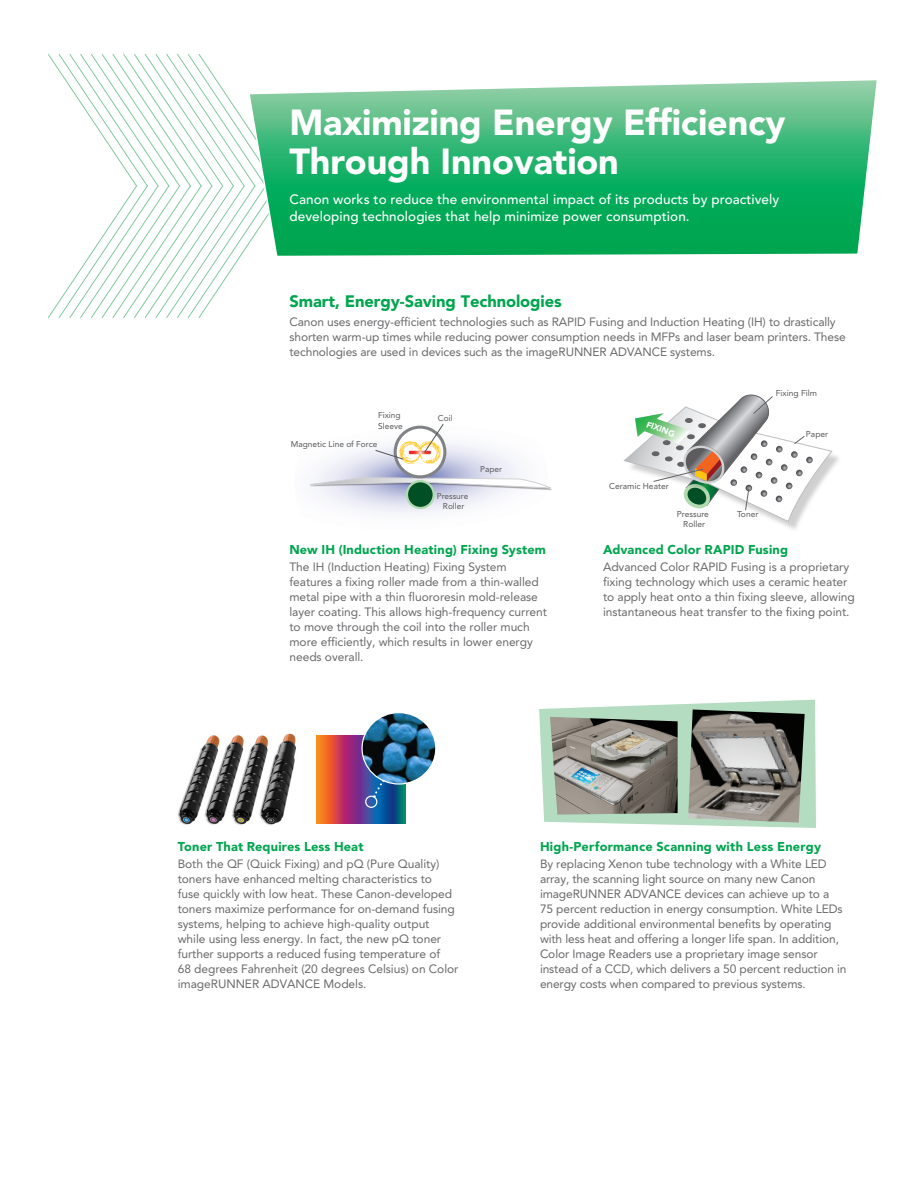
<style>
.page{position:relative;width:918px;height:1188px;background:#fff}
.page>*{position:absolute;margin:0;border:0;box-sizing:border-box;transform-origin:0 0}
.Inside_page_headline{font:900 36px/39px "Avenir";letter-spacing:-.005em;color:#fff}
.Text_headline{font:900 16.5px "Avenir";letter-spacing:-.005em;color:#00a54f}
.Text_normal_reversed{font:500 13.5px/16.5px "Avenir";letter-spacing:.005em;color:#fff}
.Text_subhead{font:900 12.75px "Avenir";letter-spacing:.015em;color:#00a54f}
.Text_normal{font:12px/15px "Avenir";letter-spacing:-.005em;color:#69696c}
.t1{font:8.55px "Avenir";color:#57585a}
.t2{font:900 8.55px "Avenir";color:#fff}
.t3{font:8.4px/10.1px "Avenir";color:#57585a}
</style>
<div class="page">
<svg style="left:539px;top:699px;width:277px;height:129px"></svg>
<svg style="left:48px;top:54px;width:199px;height:264px"></svg>
<svg style="left:247px;top:80px;width:630px;height:176px;background:#3dba7a"></svg>
<img style="left:778px;top:455px;width:61px;height:74px">
<svg style="left:623px;top:394px;width:210px;height:128px"></svg>
<svg style="left:317px;top:735px;width:89px;height:89px;background:#934b64"></svg>
<div style="left:365px;top:796px;width:12px;height:12px;border:1px solid #fff;border-radius:50%"></div>
<svg style="left:373px;top:784px;width:12px;height:13px"></svg>
<img style="left:362px;top:714px;width:72px;height:70px">
<div style="left:361px;top:712px;width:75px;height:73px;border:1px solid #fff;border-radius:50%"></div>
<svg style="left:310px;top:424px;width:241px;height:89px"></svg>
<img style="left:177px;top:733px;width:119px;height:92px">
<img style="left:688px;top:709px;width:117px;height:114px">
<img style="left:550px;top:717px;width:128px;height:98px">
<p class="Inside_page_headline" style="left:290px;top:103px;width:497px">Maximizing Energy Efficiency<br>Through Innovation</p>
<p class="Text_normal_reversed" style="left:290px;top:192px;width:491px">Canon works to reduce the environmental impact of its products by proactively developing technologies that help minimize power consumption.</p>
<p class="Text_headline" style="left:290px;top:291px;width:274px">Smart, Energy-Saving Technologies</p>
<p class="Text_normal" style="left:290px;top:314px;width:558px">Canon uses energy-efficient technologies such as RAPID Fusing and Induction Heating (IH) to drastically shorten warm-up times while reducing power consumption needs in MFPs and laser beam printers. These technologies are used in devices such as the imageRUNNER ADVANCE systems.</p>
<p class="t3" style="left:378px;top:411px;width:26px">Fixing<br>Sleeve</p>
<p class="t3" style="left:291px;top:439px;width:88px">Magnetic Line of Force</p>
<p class="t3" style="left:438px;top:413px;width:16px">Coil</p>
<p class="t3" style="left:437px;top:491px;width:33px;text-align:center">Pressure<br>Roller</p>
<p class="t3" style="left:480px;top:464px;width:24px">Paper</p>
<p class="Text_subhead" style="left:290px;top:542px;width:258px">New IH (Induction Heating) Fixing System</p>
<p class="Text_normal" style="left:290px;top:559px;width:259px">The IH (Induction Heating) Fixing System features a fixing roller made from a thin-walled metal pipe with a thin fluororesin mold-release layer coating. This allows high-frequency current to move through the coil into the roller much more efficiently, which results in lower energy needs overall.</p>
<p class="t2" style="left:649px;top:419px;width:31px;rotate:20deg">FIXING</p>
<p class="t1" style="left:609px;top:481px;width:61px">Ceramic Heater</p>
<p class="t1" style="left:677px;top:509px;width:34px">Pressure</p>
<p class="t1" style="left:737px;top:509px;width:23px">Toner</p>
<p class="t1" style="left:683px;top:520px;width:24px">Roller</p>
<p class="t1" style="left:776px;top:388px;width:43px">Fixing Film</p>
<p class="t1" style="left:806px;top:429px;width:24px">Paper</p>
<p class="Text_subhead" style="left:603px;top:542px;width:187px">Advanced Color RAPID Fusing</p>
<p class="Text_normal" style="left:603px;top:559px;width:253px">Advanced Color RAPID Fusing is a proprietary fixing technology which uses a ceramic heater to apply heat onto a thin fixing sleeve, allowing instantaneous heat transfer to the fixing point.</p>
<p class="Text_subhead" style="left:178px;top:839px;width:187px">Toner That Requires Less Heat</p>
<p class="Text_normal" style="left:178px;top:856px;width:282px">Both the QF (Quick Fixing) and pQ (Pure Quality) toners have enhanced melting characteristics to<br>fuse quickly with low heat. These Canon-developed toners maximize performance for on-demand fusing systems, helping to achieve high-quality output while using less energy. In fact, the new pQ toner further supports a reduced fusing temperature of<br>68 degrees Fahrenheit (20 degrees Celsius) on Color imageRUNNER ADVANCE Models.</p>
<p class="Text_subhead" style="left:540px;top:839px;width:283px">High-Performance Scanning with Less Energy</p>
<p class="Text_normal" style="left:540px;top:856px;width:308px">By replacing Xenon tube technology with a White LED array, the scanning light source on many new Canon imageRUNNER ADVANCE devices can achieve up to a<br>75 percent reduction in energy consumption. White LEDs provide additional environmental benefits by operating with less heat and offering a longer life span. In addition, Color Image Readers use a proprietary image sensor instead of a CCD, which delivers a 50 percent reduction in energy costs when compared to previous systems.</p>
</div>
